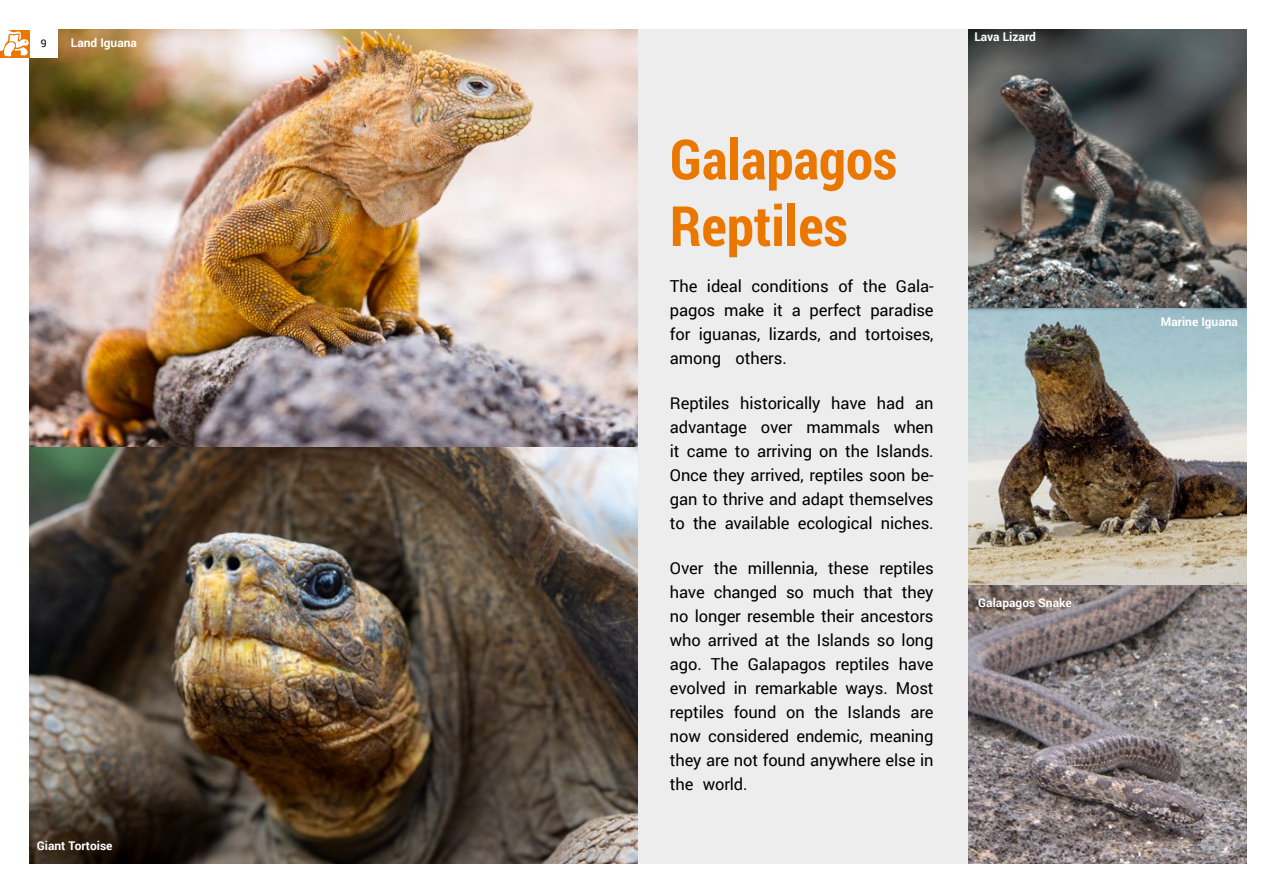
<style>
.page{position:relative;width:1276px;height:893px;background:#fff}
.page>*{position:absolute;margin:0;border:0;box-sizing:border-box;transform-origin:0 0}
.t1{font:700 55.5px/66.6px "Roboto Condensed";color:#ea7800}
.t2{font:16.5px "Roboto";letter-spacing:-.005em;color:#000}
.t3{font:700 12px "Roboto";color:#fff}
.t4{font:10.5px "Roboto";color:#000}
</style>
<div class="page">
<img style="left:30px;top:30px;width:608px;height:833px">
<img style="left:967px;top:29px;width:279px;height:834px">
<div style="left:638px;top:29px;width:329px;height:834px;background:#ededed"></div>
<div style="left:10px;top:29px;width:48px;height:28px;background:#fff"></div>
<div style="left:0;top:30px;width:30px;height:27px;background:#ea7800"></div>
<svg style="left:0;top:30px;width:29px;height:27px"></svg>
<p class="t4" style="left:41px;top:36px;width:7px">9</p>
<p class="t3" style="left:71px;top:34px;width:68px">Land Iguana</p>
<p class="t3" style="left:37px;top:837px;width:77px">Giant Tortoise</p>
<h1 class="t1" style="left:670px;top:124px;width:229px">Galapagos<br>Reptiles</h1>
<p class="t2" style="left:670px;top:274px;width:29px">The</p>
<p class="t2" style="left:707px;top:274px;width:37px">ideal</p>
<p class="t2" style="left:751px;top:274px;width:79px">conditions</p>
<p class="t2" style="left:838px;top:274px;width:16px">of</p>
<p class="t2" style="left:863px;top:274px;width:25px">the</p>
<p class="t2" style="left:896px;top:274px;width:39px">Gala-</p>
<p class="t2" style="left:670px;top:298px;width:47px">pagos</p>
<p class="t2" style="left:724px;top:298px;width:42px">make</p>
<p class="t2" style="left:773px;top:298px;width:29px">ait</p>
<p class="t2" style="left:809px;top:298px;width:53px">perfect</p>
<p class="t2" style="left:870px;top:298px;width:65px">paradise</p>
<p class="t2" style="left:670px;top:322px;width:22px">for</p>
<p class="t2" style="left:699px;top:322px;width:63px">iguanas,</p>
<p class="t2" style="left:769px;top:322px;width:53px">lizards,</p>
<p class="t2" style="left:670px;top:346px;width:53px">among</p>
<p class="t2" style="left:735px;top:346px;width:53px">others.</p>
<p class="t2" style="left:829px;top:322px;width:29px">and</p>
<p class="t2" style="left:865px;top:322px;width:70px">tortoises,</p>
<p class="t2" style="left:670px;top:391px;width:61px">Reptiles</p>
<p class="t2" style="left:740px;top:391px;width:82px">historically</p>
<p class="t2" style="left:831px;top:391px;width:36px">have</p>
<p class="t2" style="left:877px;top:391px;width:29px">had</p>
<p class="t2" style="left:915px;top:391px;width:20px">an</p>
<p class="t2" style="left:670px;top:415px;width:79px">advantage</p>
<p class="t2" style="left:670px;top:439px;width:265px">it came to arriving on the Islands.</p>
<p class="t2" style="left:670px;top:463px;width:265px">Once they arrived, reptiles soon be-</p>
<p class="t2" style="left:670px;top:487px;width:265px">gan to thrive and adapt themselves</p>
<p class="t2" style="left:881px;top:511px;width:54px">niches.</p>
<p class="t2" style="left:806px;top:415px;width:75px">mammals</p>
<p class="t2" style="left:894px;top:415px;width:41px">when</p>
<p class="t2" style="left:761px;top:415px;width:33px">over</p>
<p class="t2" style="left:693px;top:511px;width:25px">the</p>
<p class="t2" style="left:724px;top:511px;width:66px">available</p>
<p class="t2" style="left:798px;top:511px;width:76px">ecological</p>
<p class="t2" style="left:670px;top:511px;width:16px">to</p>
<p class="t2" style="left:670px;top:557px;width:35px">Over</p>
<p class="t2" style="left:714px;top:557px;width:25px">the</p>
<p class="t2" style="left:748px;top:557px;width:71px">millennia,</p>
<p class="t2" style="left:828px;top:557px;width:42px">these</p>
<p class="t2" style="left:879px;top:557px;width:56px">reptiles</p>
<p class="t2" style="left:670px;top:581px;width:36px">have</p>
<p class="t2" style="left:670px;top:605px;width:265px">no longer resemble their ancestors</p>
<p class="t2" style="left:670px;top:629px;width:265px">who arrived at the Islands so long</p>
<p class="t2" style="left:898px;top:653px;width:36px">have</p>
<p class="t2" style="left:714px;top:581px;width:65px">changed</p>
<p class="t2" style="left:813px;top:581px;width:43px">much</p>
<p class="t2" style="left:863px;top:581px;width:31px">that</p>
<p class="t2" style="left:902px;top:581px;width:33px">they</p>
<p class="t2" style="left:786px;top:581px;width:19px">so</p>
<p class="t2" style="left:711px;top:653px;width:29px">The</p>
<p class="t2" style="left:747px;top:653px;width:80px">Galapagos</p>
<p class="t2" style="left:835px;top:653px;width:56px">reptiles</p>
<p class="t2" style="left:670px;top:653px;width:33px">ago.</p>
<p class="t2" style="left:670px;top:677px;width:57px">evolved</p>
<p class="t2" style="left:734px;top:677px;width:15px">in</p>
<p class="t2" style="left:755px;top:677px;width:84px">remarkable</p>
<p class="t2" style="left:845px;top:677px;width:44px">ways.</p>
<p class="t2" style="left:895px;top:677px;width:39px">Most</p>
<p class="t2" style="left:734px;top:701px;width:44px">found</p>
<p class="t2" style="left:670px;top:701px;width:56px">reptiles</p>
<p class="t2" style="left:670px;top:725px;width:265px">now considered endemic, meaning</p>
<p class="t2" style="left:670px;top:749px;width:265px">they are not found anywhere else in</p>
<p class="t2" style="left:702px;top:773px;width:46px">world.</p>
<p class="t2" style="left:814px;top:701px;width:25px">the</p>
<p class="t2" style="left:847px;top:701px;width:55px">Islands</p>
<p class="t2" style="left:786px;top:701px;width:20px">on</p>
<p class="t2" style="left:910px;top:701px;width:25px">are</p>
<p class="t2" style="left:670px;top:773px;width:25px">the</p>
<p class="t3" style="left:974px;top:29px;width:63px">Lava Lizard</p>
<p class="t3" style="left:978px;top:594px;width:95px">Galapagos Snake</p>
<p class="t3" style="left:1161px;top:314px;width:79px">Marine Iguana</p>
</div>
